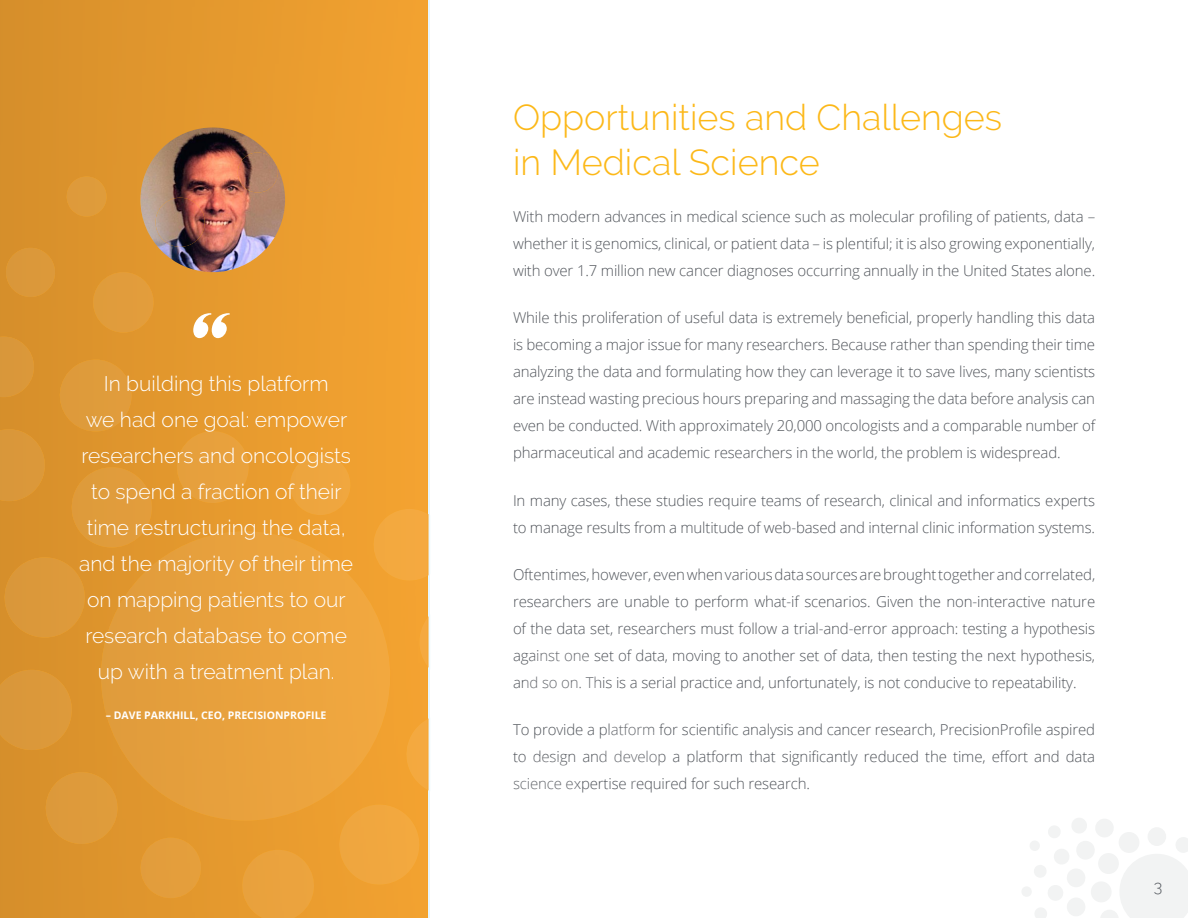
<style>
.page{position:relative;width:1188px;height:918px;background:#fff}
.page>*{position:absolute;margin:0;border:0;box-sizing:border-box;transform-origin:0 0}
.t1{font:300 36px/45px "Raleway";color:#fcb818}
.t2{font:300 21px/36px "Raleway";color:#fff;text-align:center}
.t3{font:300 16.2px "Raleway";color:#52565c}
.t4{font:300 15px/27px "Open Sans";letter-spacing:-.01em;color:#52565c;text-align:justify}
.t5{font:300 15px "Open Sans";letter-spacing:-.01em;color:#676a6f}
.t6{font:700 10.5px "Open Sans";color:#fff}
.s1{color:#52565c}
</style>
<div class="page">
<svg style="left:1022px;top:818px;width:166px;height:100px"></svg>
<hr style="left:429px;top:0;width:1px;height:918px;background:#e6f6fe">
<img style="left:0;top:0;width:428px;height:918px">
<img style="left:83px;top:531px;width:325px;height:290px">
<img style="left:67px;top:467px;width:90px;height:81px">
<img style="left:416px;top:618px;width:12px;height:48px">
<img style="left:401px;top:719px;width:27px;height:71px">
<img style="left:334px;top:804px;width:90px;height:81px">
<img style="left:0;top:670px;width:77px;height:80px">
<img style="left:0;top:557px;width:90px;height:81px">
<img style="left:0;top:429px;width:50px;height:72px">
<img style="left:0;top:337px;width:38px;height:60px">
<img style="left:3px;top:248px;width:55px;height:49px">
<img style="left:56px;top:360px;width:80px;height:71px">
<img style="left:90px;top:272px;width:67px;height:61px">
<img style="left:65px;top:176px;width:44px;height:41px">
<img style="left:172px;top:431px;width:81px;height:72px">
<img style="left:238px;top:850px;width:81px;height:68px">
<svg style="left:428px;top:514px;width:1px;height:62px"></svg>
<img style="left:369px;top:509px;width:59px;height:72px">
<img style="left:41px;top:772px;width:81px;height:72px">
<img style="left:286px;top:455px;width:68px;height:60px">
<img style="left:137px;top:838px;width:68px;height:60px">
<img style="left:140px;top:127px;width:145px;height:145px">
<img style="left:153px;top:198px;width:55px;height:49px">
<img style="left:236px;top:152px;width:43px;height:41px">
<svg style="left:193px;top:313px;width:37px;height:25px"></svg>
<p class="t2" style="left:79px;top:365px;width:275px">In building this platform<br>we had one goal: empower researchers and oncologists to spend a fraction of their time restructuring the data, and the majority of their time on mapping patients to our research database to come up with a treatment plan.</p>
<p class="t6" style="left:106px;top:708px;width:222px">– DAVE PARKHILL, CEO, PRECISIONPROFILE</p>
<h1 class="t1" style="left:513px;top:95px;width:491px">Opportunities and Challenges in Medical Science</h1>
<p class="t4" style="left:513px;top:203px;width:584px">With modern advances in medical science such as molecular profiling of patients, data – whether it is genomics, clinical, or patient data – is plentiful; it is also growing exponentially, with over 1.7 million new cancer diagnoses occurring annually in the United States alone.</p>
<p class="t4" style="left:513px;top:304px;width:584px">While this proliferation of useful data is extremely beneficial, properly handling this data is becoming a major issue for many researchers. Because rather than spending their time analyzing the data and formulating how they can leverage it to save lives, many scientists are instead wasting precious hours preparing and massaging the data before analysis can even be conducted. With approximately 20,000 oncologists and a comparable number of pharmaceutical and academic researchers in the world, the problem is widespread.</p>
<p class="t4" style="left:513px;top:486px;width:584px">In many cases, these studies require teams of research, clinical and informatics experts to manage results from a multitude of web-based and internal clinic information systems.</p>
<p class="t4" style="left:513px;top:561px;width:584px">Oftentimes, however, even when various data sources are brought together and correlated, researchers are unable to perform what-if scenarios. Given the non-interactive nature of the data set, researchers must follow a trial-and-error approach: testing a hypothesis</p>
<p class="t5" style="left:513px;top:672px;width:565px">and so on. This is a serial practice and, unfortunately, is not <span class="s1">conducive to repeatability.</span></p>
<p class="t4" style="left:513px;top:716px;width:584px">To provide a platform for scientific analysis and cancer research, PrecisionProfile aspired to design and develop a platform that significantly reduced the time, effort and data science expertise required for such research.</p>
<p class="t5" style="left:513px;top:645px;width:584px">against one set of data, moving to another set of data, then testing the next hypothesis,</p>
<p class="t3" style="left:1154px;top:877px;width:10px">3</p>
</div>
